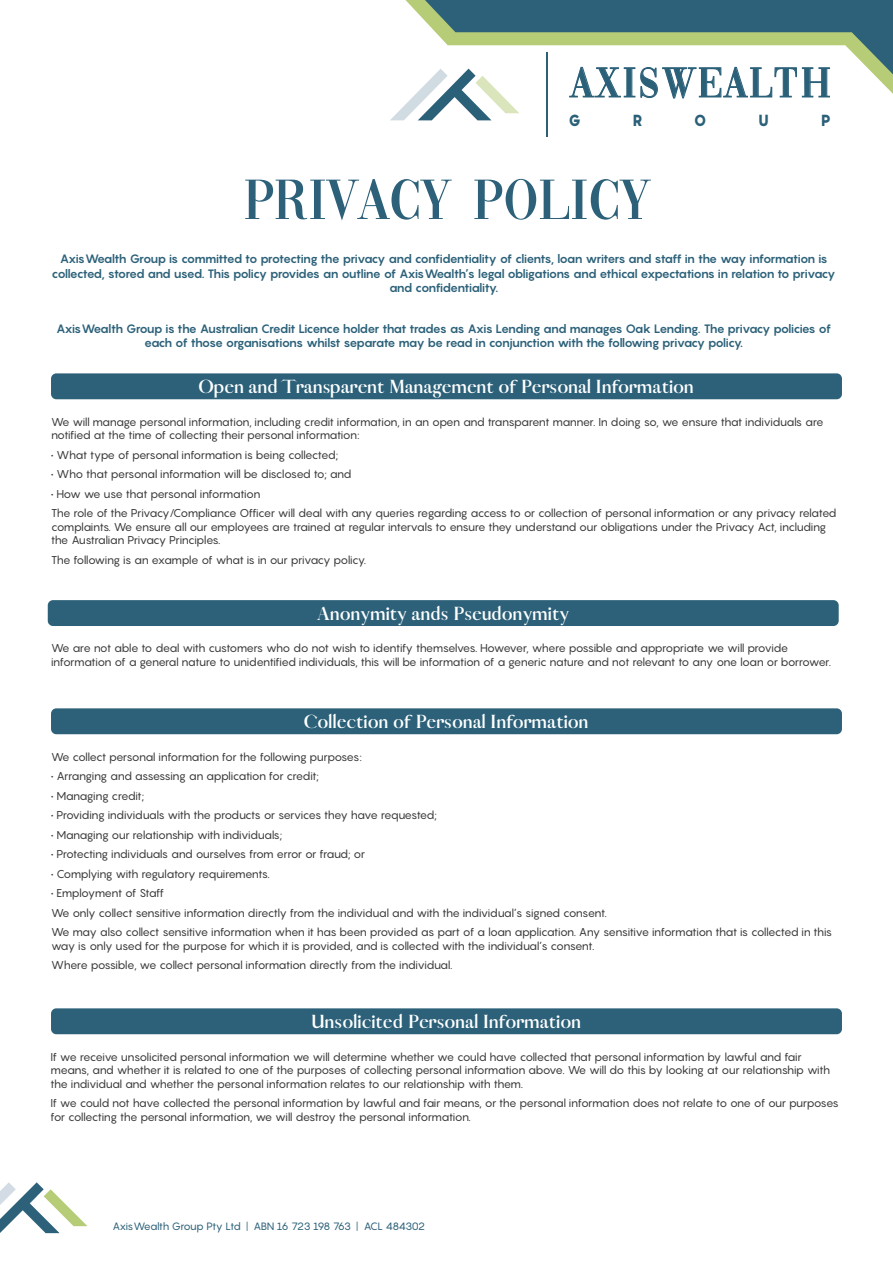
<style>
.page{position:relative;width:893px;height:1263px;background:#fff}
.page>*{position:absolute;margin:0;border:0;box-sizing:border-box;transform-origin:0 0}
.t1{font:58.95px "Vogue";color:#2c6179}
.t2{font:43.65px "Vogue";letter-spacing:.06em;color:#2b6079}
.Vogue_Teal{font:700 18px "Vogue";color:#fff}
.t3{font:900 15.9px "Pangram";color:#2b6079;scale:.89 1}
.Body_Text{font:700 12px/14.4px "Pangram";letter-spacing:-.08em;color:#2c6179;text-align:center}
.Body_Text-2{font:11.25px/13.5px "Pangram";letter-spacing:-.06em;color:#3b3b3c}
.t4{font:10.5px "Pangram";letter-spacing:-.06em;color:#2c6179}
</style>
<div class="page">
<svg style="left:0;top:1182px;width:88px;height:51px"></svg>
<div style="left:51px;top:373px;width:791px;height:26px;background:#2c6179;border-radius:5px"></div>
<div style="left:48px;top:600px;width:791px;height:26px;background:#2c6179;border-radius:5px"></div>
<div style="left:51px;top:708px;width:791px;height:26px;background:#2c6179;border-radius:5px"></div>
<div style="left:51px;top:1008px;width:791px;height:26px;background:#2c6179;border-radius:5px"></div>
<hr style="left:546px;top:52px;width:2px;height:85px;background:#2b6079">
<svg style="left:390px;top:0;width:503px;height:120px"></svg>
<p class="t2" style="left:570px;top:67px;width:262px">AXISWEALTH</p>
<p class="t3" style="left:568px;top:110px;width:15px">G</p>
<p class="t3" style="left:633px;top:110px;width:12px">R</p>
<p class="t3" style="left:694px;top:110px;width:16px">O</p>
<p class="t3" style="left:758px;top:110px;width:13px">U</p>
<p class="t3" style="left:821px;top:110px;width:12px">P</p>
<p class="t1" style="left:244px;top:179px;width:407px">PRIVACY POLICY</p>
<p class="Body_Text" style="left:52px;top:252px;width:785px">AxisWealth Group is committed to protecting the privacy and confidentiality of clients, loan writers and staff in the way information is collected, stored and used. This policy provides an outline of AxisWealth’s legal obligations and ethical expectations in relation to privacy and confidentiality.</p>
<p class="Body_Text" style="left:56px;top:321px;width:776px">AxisWealth Group is the Australian Credit Licence holder that trades as Axis Lending and manages Oak Lending. The privacy policies of each of those organisations whilst separate may be read in conjunction with the following privacy policy.</p>
<p class="Vogue_Teal" style="left:199px;top:376px;width:497px">Open and Transparent Management of Personal Information</p>
<p class="Body_Text-2" style="left:51px;top:415px;width:774px">We will manage personal information, including credit information, in an open and transparent manner. In doing so, we ensure that individuals are notified at the time of collecting their personal information:</p>
<p class="Body_Text-2" style="left:51px;top:448px;width:289px">• What type of personal information is being collected;</p>
<p class="Body_Text-2" style="left:51px;top:467px;width:302px">• Who that personal information will be disclosed to; and</p>
<p class="Body_Text-2" style="left:51px;top:487px;width:211px">• How we use that personal information</p>
<p class="Body_Text-2" style="left:51px;top:506px;width:787px">The role of the Privacy/Compliance Officer will deal with any queries regarding access to or collection of personal information or any privacy related complaints. We ensure all our employees are trained at regular intervals to ensure they understand our obligations under the Privacy Act, including the Australian Privacy Principles.</p>
<p class="Body_Text-2" style="left:51px;top:553px;width:317px">The following is an example of what is in our privacy policy.</p>
<p class="Vogue_Teal" style="left:317px;top:602px;width:254px">Anonymity ands Pseudonymity</p>
<p class="Body_Text-2" style="left:51px;top:641px;width:781px">We are not able to deal with customers who do not wish to identify themselves. However, where possible and appropriate we will provide information of a general nature to unidentified individuals, this will be information of a generic nature and not relevant to any one loan or borrower.</p>
<p class="Vogue_Teal" style="left:304px;top:711px;width:286px">Collection of Personal Information</p>
<p class="Body_Text-2" style="left:51px;top:750px;width:312px">We collect personal information for the following purposes:</p>
<p class="Body_Text-2" style="left:51px;top:769px;width:270px">• Arranging and assessing an application for credit;</p>
<p class="Body_Text-2" style="left:51px;top:789px;width:95px">• Managing credit;</p>
<p class="Body_Text-2" style="left:51px;top:808px;width:387px">• Providing individuals with the products or services they have requested;</p>
<p class="Body_Text-2" style="left:51px;top:828px;width:233px">• Managing our relationship with individuals;</p>
<p class="Body_Text-2" style="left:51px;top:847px;width:315px">• Protecting individuals and ourselves from error or fraud; or</p>
<p class="Body_Text-2" style="left:51px;top:867px;width:220px">• Complying with regulatory requirements.</p>
<p class="Body_Text-2" style="left:51px;top:886px;width:115px">• Employment of Staff</p>
<p class="Body_Text-2" style="left:51px;top:906px;width:557px">We only collect sensitive information directly from the individual and with the individual’s signed consent.</p>
<p class="Body_Text-2" style="left:51px;top:925px;width:783px">We may also collect sensitive information when it has been provided as part of a loan application. Any sensitive information that is collected in this way is only used for the purpose for which it is provided, and is collected with the individual’s consent.</p>
<p class="Body_Text-2" style="left:51px;top:958px;width:403px">Where possible, we collect personal information directly from the individual.</p>
<p class="Vogue_Teal" style="left:311px;top:1011px;width:271px">Unsolicited Personal Information</p>
<p class="Body_Text-2" style="left:51px;top:1050px;width:781px">If we receive unsolicited personal information we will determine whether we could have collected that personal information by lawful and fair means, and whether it is related to one of the purposes of collecting personal information above. We will do this by looking at our relationship with the individual and whether the personal information relates to our relationship with them.</p>
<p class="Body_Text-2" style="left:51px;top:1096px;width:790px">If we could not have collected the personal information by lawful and fair means, or the personal information does not relate to one of our purposes for collecting the personal information, we will destroy the personal information.</p>
<p class="t4" style="left:112px;top:1219px;width:314px">AxisWealth Group Pty Ltd | ABN 16 723 198 763 | ACL 484302</p>
</div>
